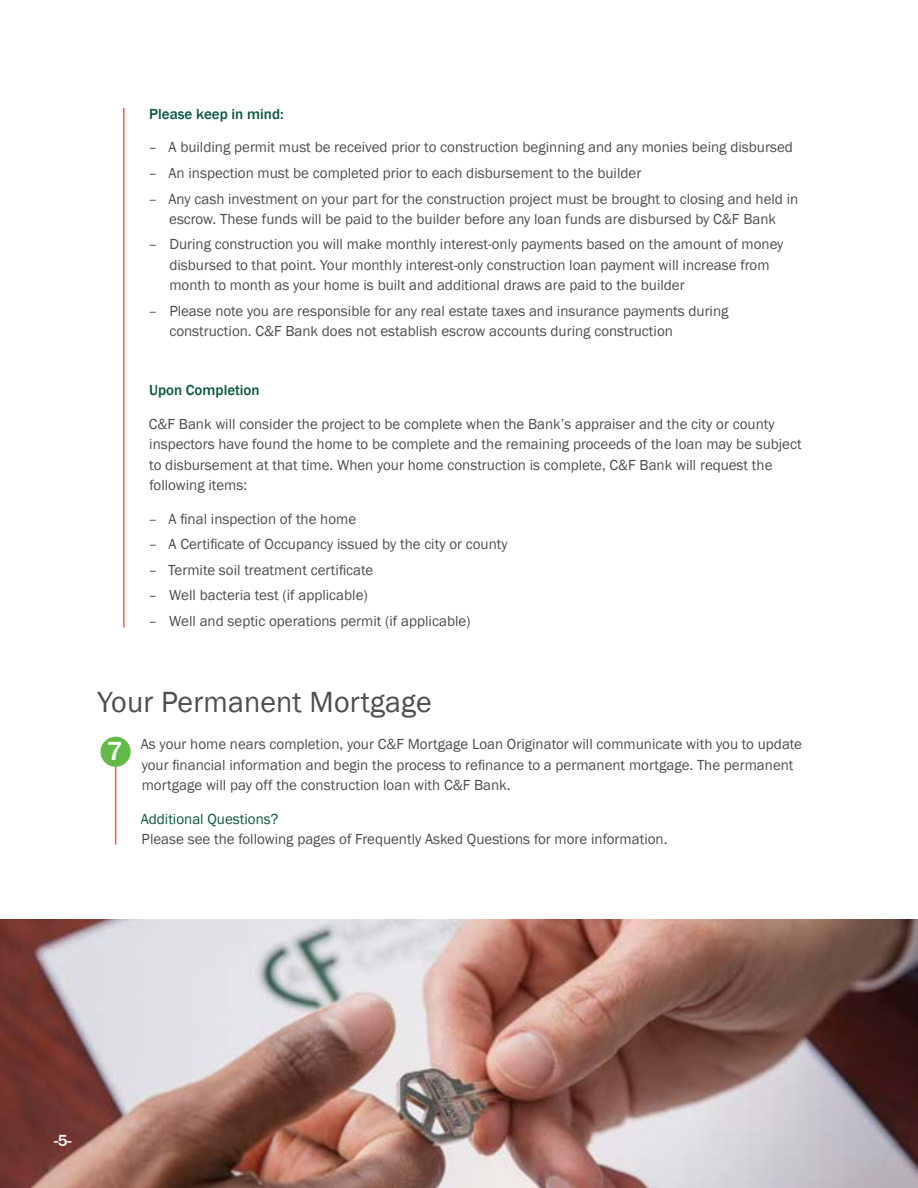
<style>
.page{position:relative;width:918px;height:1188px;background:#fff}
.page>*{position:absolute;margin:0;border:0;box-sizing:border-box;transform-origin:0 0}
.t1{font:30px "Franklin Gothic";letter-spacing:.005em;color:#4d4d4f}
.t2{font:500 27px "Franklin Gothic";color:#fff}
.t3{font:500 16.5px "Franklin Gothic";color:#fff}
.t4{font:15px/20.2px "Franklin Gothic";color:#4d4d4f}
.t5{font:500 15px "Franklin Gothic";color:#095641}
.t6{font:15px "Franklin Gothic";color:#095641}
</style>
<div class="page">
<hr style="left:123px;top:108px;width:2px;height:519px;background:#f1613d">
<hr style="left:115px;top:743px;width:1px;height:102px;background:#f1613d">
<div style="left:101px;top:737px;width:30px;height:30px;background:#62bb46;border-radius:50%"></div>
<img style="left:0;top:919px;width:918px;height:269px">
<p class="t5" style="left:149px;top:104px;width:136px">Please keep in mind:</p>
<p class="t4" style="left:148px;top:137px;width:646px">– A building permit must be received prior to construction beginning and any monies being disbursed</p>
<p class="t4" style="left:148px;top:163px;width:495px">– An inspection must be completed prior to each disbursement to the builder</p>
<p class="t4" style="left:148px;top:189px;width:651px;text-align:center">– Any cash investment on your part for the construction project must be brought to closing and held in escrow. These funds will be paid to the builder before any loan funds are disbursed by C&amp;F Bank</p>
<p class="t4" style="left:169px;top:235px;width:616px;text-indent:-21px">– During construction you will make monthly interest-only payments based on the amount of money disbursed to that point. Your monthly interest-only construction loan payment will increase from month to month as your home is built and additional draws are paid to the builder</p>
<p class="t4" style="left:169px;top:301px;width:561px;text-indent:-21px">– Please note you are responsible for any real estate taxes and insurance payments during construction. C&amp;F Bank does not establish escrow accounts during construction</p>
<p class="t5" style="left:149px;top:381px;width:112px">Upon Completion</p>
<p class="t4" style="left:149px;top:414px;width:654px">C&amp;F Bank will consider the project to be complete when the Bank’s appraiser and the city or county inspectors have found the home to be complete and the remaining proceeds of the loan may be subject to disbursement at that time. When your home construction is complete, C&amp;F Bank will request the following items:</p>
<p class="t4" style="left:148px;top:509px;width:209px">– A final inspection of the home</p>
<p class="t4" style="left:148px;top:534px;width:361px">– A Certificate of Occupancy issued by the city or county</p>
<p class="t4" style="left:148px;top:560px;width:226px">– Termite soil treatment certificate</p>
<p class="t4" style="left:148px;top:586px;width:221px">– Well bacteria test (if applicable)</p>
<p class="t4" style="left:148px;top:611px;width:324px">– Well and septic operations permit (if applicable)</p>
<h1 class="t1" style="left:98px;top:684px;width:336px">Your Permanent Mortgage</h1>
<p class="t4" style="left:141px;top:735px;width:663px">As your home nears completion, your C&amp;F Mortgage Loan Originator will communicate with you to update your financial information and begin the process to refinance to a permanent mortgage. The permanent mortgage will pay off the construction loan with C&amp;F Bank.</p>
<p class="t6" style="left:141px;top:809px;width:139px">Additional Questions?</p>
<p class="t4" style="left:142px;top:829px;width:527px">Please see the following pages of Frequently Asked Questions for more information.</p>
<h2 class="t2" style="left:107px;top:735px;width:17px">7</h2>
<p class="t3" style="left:54px;top:1130px;width:19px">-5-</p>
</div>
